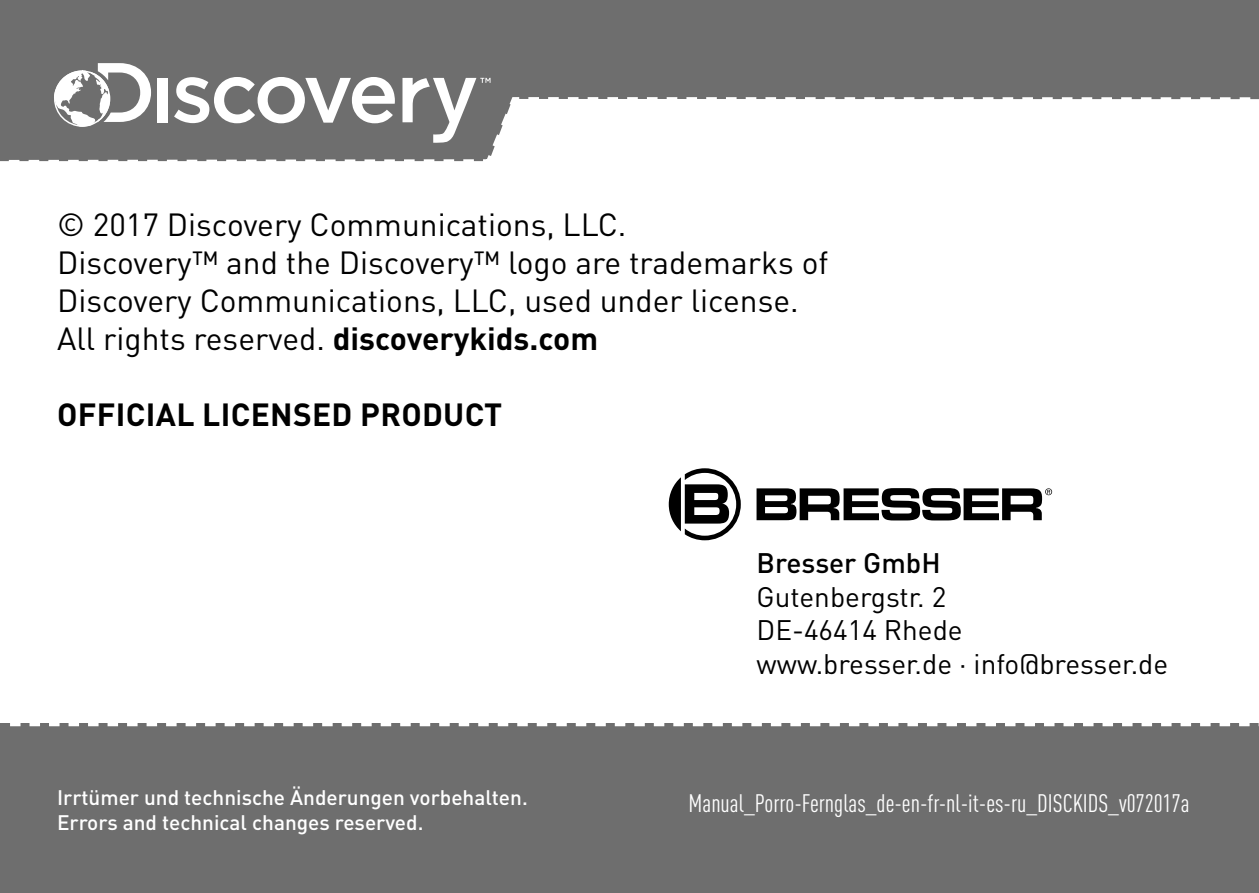
<style>
.page{position:relative;width:1259px;height:893px;background:#fff}
.page>*{position:absolute;margin:0;border:0;box-sizing:border-box;transform-origin:0 0}
.t1{font:31.8px/38.1px "DIN Pro";color:#000}
.t2{font:700 31.8px "DIN Pro";letter-spacing:.01em;color:#000}
.t3{font:27.9px/33.6px "DINOT";color:#000}
.t4{font:500 27.9px "DINOT";color:#000}
.t5{font:condensed 24.9px "DINOT";color:#fff}
.t6{font:500 20.7px/24.9px "DINOT";color:#fff}
.s1{font-weight:700}
</style>
<div class="page">
<div style="left:0;top:723px;width:1259px;height:170px;background:#6e6e6e"></div>
<svg style="left:10px;top:723px;width:1249px;height:3px"></svg>
<div style="left:0;top:0;width:1259px;height:95px;background:#6e6e6e"></div>
<svg style="left:513px;top:95px;width:746px;height:5px"></svg>
<svg style="left:0;top:63px;width:513px;height:99px"></svg>
<svg style="left:756px;top:488px;width:296px;height:32px"></svg>
<svg style="left:669px;top:468px;width:72px;height:72px"></svg>
<p class="t1" style="left:57px;top:204px;width:773px">© 2017 Discovery Communications, LLC.<br>Discovery™ and the Discovery™ logo are trademarks of Discovery Communications, LLC, used under license.<br>All rights reserved. <span class="s1">discoverykids.com</span></p>
<p class="t2" style="left:57px;top:393px;width:446px">OFFICIAL LICENSED PRODUCT</p>
<p class="t6" style="left:57px;top:784px;width:472px">Irrtümer und technische Änderungen vorbehalten.<br>Errors and technical changes reserved.</p>
<p class="t4" style="left:756px;top:544px;width:186px">Bresser GmbH</p>
<p class="t3" style="left:756px;top:579px;width:413px">Gutenbergstr. 2<br>DE-46414 Rhede<br>www.bresser.de · info@bresser.de</p>
<p class="t5" style="left:688px;top:789px;width:502px">Manual_Porro-Fernglas_de-en-fr-nl-it-es-ru_DISCKIDS_v072017a</p>
</div>
